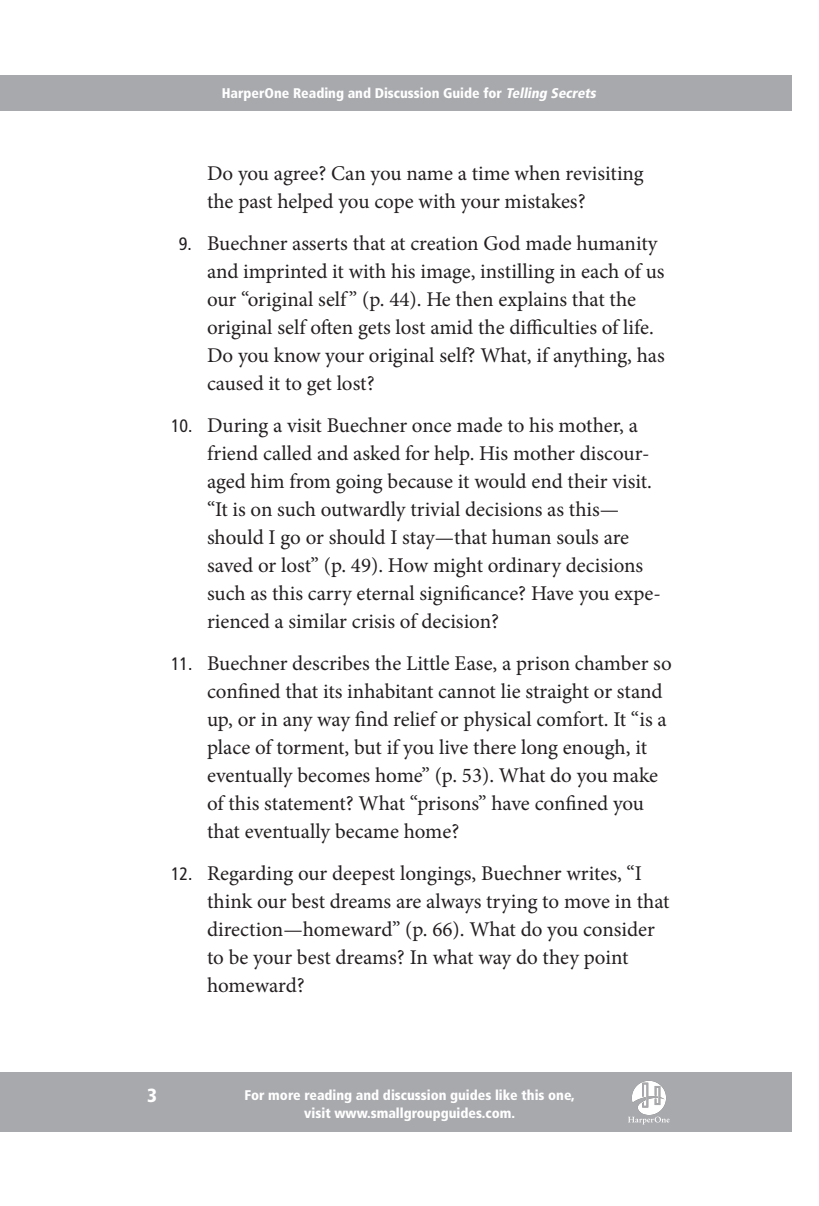
<style>
.page{position:relative;width:819px;height:1206px;background:#fff}
.page>*{position:absolute;margin:0;border:0;box-sizing:border-box;transform-origin:0 0}
.t1{font:21px/28px "Minion Pro";color:#231f20}
.t2{font:900 condensed 19px "Frutiger";color:#fff}
.t3{font:900 condensed 14px/18px "Frutiger";color:#fff;text-align:center}
.s1{font-style:italic}
.s2{font-family:"Frutiger";font-stretch:condensed;font-size:18px}
</style>
<div class="page">
<div style="left:0;top:1073px;width:27px;height:59px;background:#a8a9ad"></div>
<div style="left:27px;top:75px;width:765px;height:36px;background:#a8a9ad"></div>
<div style="left:0;top:75px;width:27px;height:36px;background:#a8a9ad"></div>
<div style="left:27px;top:1073px;width:765px;height:59px;background:#a8a9ad"></div>
<svg style="left:628px;top:1117px;width:42px;height:8px"></svg>
<img style="left:632px;top:1081px;width:34px;height:34px">
<p class="t3" style="left:222px;top:84px;width:379px">HarperOne Reading and Discussion Guide for <span class="s1">Telling Secrets</span></p>
<p class="t1" style="left:207px;top:160px;width:438px">Do you agree? Can you name a time when revisiting the past helped you cope with your mistakes?</p>
<p class="t1" style="left:207px;top:230px;width:459px;text-indent:-28px"><span class="s2">9.</span> Buechner asserts that at creation God made humanity and imprinted it with his image, instilling in each of us our “original self ” (p. 44). He then explains that the original self often gets lost amid the difficulties of life.<br>Do you know your original self? What, if anything, has caused it to get lost?</p>
<p class="t1" style="left:207px;top:412px;width:455px;text-indent:-36px"><span class="s2">10.</span> During a visit Buechner once made to his mother, a friend called and asked for help. His mother discour&shy;aged him from going because it would end their visit. “It is on such outwardly trivial decisions as this— should I go or should I stay—that human souls are saved or lost” (p. 49). How might ordinary decisions such as this carry eternal significance? Have you expe&shy;rienced a similar crisis of decision?</p>
<p class="t1" style="left:207px;top:650px;width:466px;text-indent:-36px"><span class="s2">11.</span> Buechner describes the Little Ease, a prison chamber so confined that its inhabitant cannot lie straight or stand up, or in any way find relief or physical comfort. It “is a place of torment, but if you live there long enough, it eventually becomes home” (p. 53). What do you make of this statement? What “prisons” have confined you that eventually became home?</p>
<p class="t1" style="left:207px;top:860px;width:464px;text-indent:-36px"><span class="s2">12.</span> Regarding our deepest longings, Buechner writes, “I think our best dreams are always trying to move in that direction—homeward” (p. 66). What do you consider to be your best dreams? In what way do they point homeward?</p>
<p class="t2" style="left:147px;top:1084px;width:11px">3</p>
<p class="t3" style="left:245px;top:1086px;width:332px">For more reading and discussion guides like this one, visit www.smallgroupguides.com.</p>
</div>
